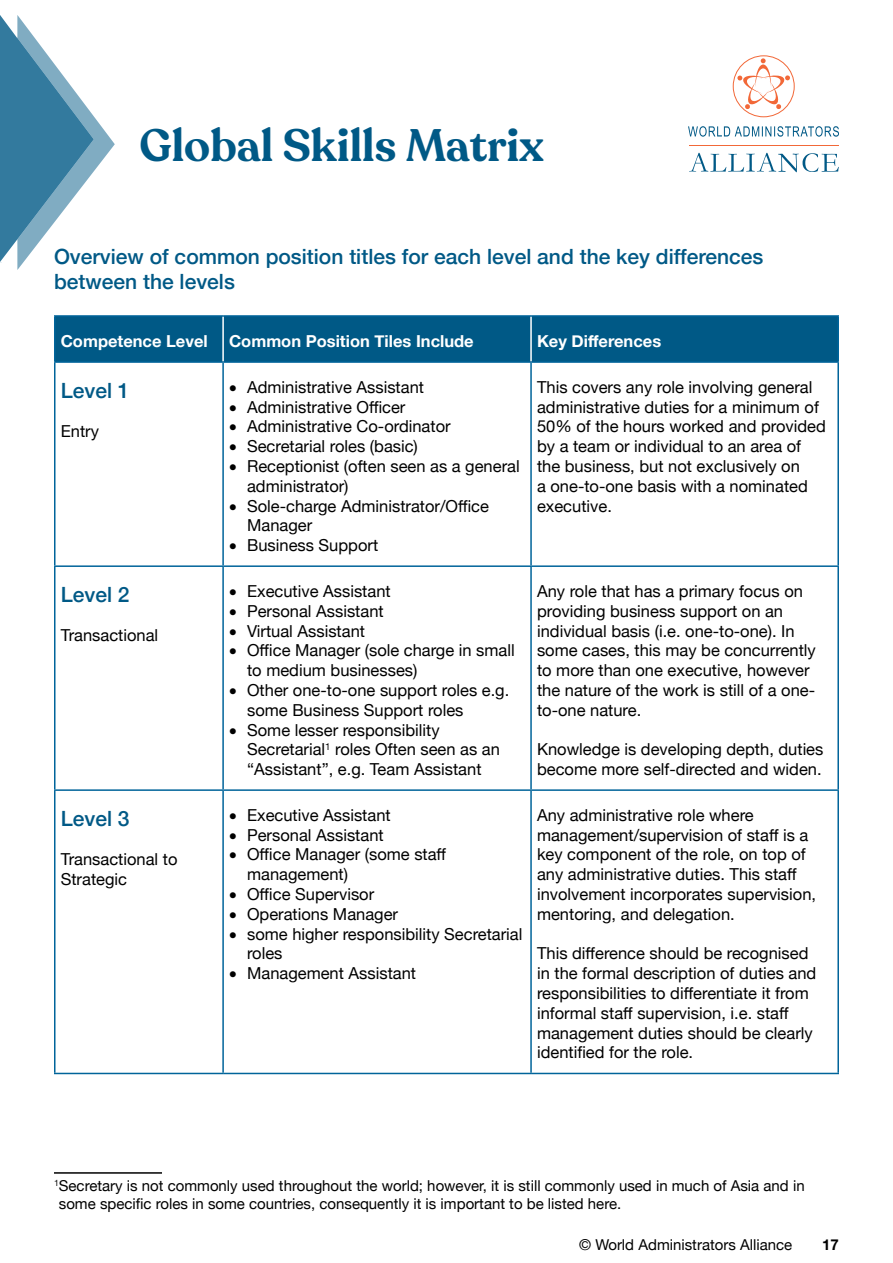
<style>
.page{position:relative;width:893px;height:1263px;background:#fff}
.page>*{position:absolute;margin:0;border:0;box-sizing:border-box;transform-origin:0 0}
.t1{font:600 45px "Recoleta";color:#005986}
.t2{font:500 21px/25.2px "Helvetica Neue";color:#005986}
.t3{font:16.5px/19.8px "Helvetica Neue";color:#000}
.t4{font:700 16.5px "Helvetica Neue";color:#fff}
.t5{font:15px/18px "Helvetica Neue";color:#000}
.t6{font:700 15px "Helvetica Neue";color:#000}
</style>
<div class="page">
<svg style="left:0;top:15px;width:115px;height:255px"></svg>
<div style="left:733px;top:55px;width:62px;height:62px;border:1px solid #f26838;border-radius:50%"></div>
<svg style="left:689px;top:153px;width:150px;height:19px"></svg>
<svg style="left:737px;top:58px;width:53px;height:51px"></svg>
<svg style="left:688px;top:126px;width:151px;height:11px"></svg>
<hr style="left:689px;top:145px;width:150px;height:1px;background:#f26838">
<div style="left:56px;top:317px;width:781px;height:44px;background:#005986"></div>
<hr style="left:54px;top:363px;width:2px;height:202px;background:#00649a">
<hr style="left:222px;top:363px;width:2px;height:202px;background:#00649a">
<hr style="left:530px;top:363px;width:2px;height:202px;background:#00649a">
<hr style="left:837px;top:363px;width:2px;height:202px;background:#00649a">
<hr style="left:54px;top:565px;width:169px;height:2px;background:#00649a">
<hr style="left:54px;top:567px;width:2px;height:222px;background:#00649a">
<hr style="left:223px;top:565px;width:308px;height:2px;background:#00649a">
<hr style="left:222px;top:567px;width:2px;height:222px;background:#00649a">
<hr style="left:531px;top:565px;width:308px;height:2px;background:#00649a">
<hr style="left:530px;top:567px;width:2px;height:222px;background:#00649a">
<hr style="left:837px;top:567px;width:2px;height:222px;background:#00649a">
<hr style="left:54px;top:789px;width:169px;height:2px;background:#00649a">
<hr style="left:54px;top:791px;width:2px;height:282px;background:#00649a">
<hr style="left:223px;top:789px;width:308px;height:2px;background:#00649a">
<hr style="left:222px;top:791px;width:2px;height:282px;background:#00649a">
<hr style="left:531px;top:789px;width:308px;height:2px;background:#00649a">
<hr style="left:530px;top:791px;width:2px;height:282px;background:#00649a">
<hr style="left:837px;top:791px;width:2px;height:282px;background:#00649a">
<hr style="left:54px;top:315px;width:169px;height:2px;background:#00649a">
<hr style="left:54px;top:317px;width:2px;height:44px;background:#00649a">
<hr style="left:223px;top:315px;width:308px;height:2px;background:#00649a">
<hr style="left:531px;top:315px;width:308px;height:2px;background:#00649a">
<hr style="left:837px;top:317px;width:2px;height:44px;background:#00649a">
<hr style="left:54px;top:361px;width:169px;height:2px;background:#00649a">
<hr style="left:223px;top:361px;width:308px;height:2px;background:#00649a">
<hr style="left:531px;top:361px;width:308px;height:2px;background:#00649a">
<hr style="left:54px;top:1073px;width:169px;height:1px;background:#00649a">
<hr style="left:223px;top:1073px;width:308px;height:1px;background:#00649a">
<hr style="left:531px;top:1073px;width:308px;height:1px;background:#00649a">
<hr style="left:222px;top:317px;width:2px;height:44px;background:#fff">
<hr style="left:530px;top:317px;width:2px;height:44px;background:#fff">
<hr style="left:54px;top:1172px;width:108px;height:2px;background:#000">
<h1 class="t1" style="left:140px;top:117px;width:406px">Global Skills Matrix</h1>
<p class="t2" style="left:54px;top:242px;width:711px">Overview of common position titles for each level and the key differences between the levels</p>
<p class="t4" style="left:61px;top:328px;width:148px">Competence Level</p>
<p class="t4" style="left:229px;top:328px;width:246px">Common Position Tiles Include</p>
<p class="t4" style="left:537px;top:328px;width:126px">Key Differences</p>
<p class="t2" style="left:61px;top:376px;width:70px">Level 1</p>
<p class="t3" style="left:61px;top:422px;width:40px">Entry</p>
<p class="t3" style="left:229px;top:378px;width:196px">• Administrative Assistant</p>
<p class="t3" style="left:229px;top:398px;width:178px">• Administrative Officer</p>
<p class="t3" style="left:229px;top:418px;width:223px">• Administrative Co-ordinator</p>
<p class="t3" style="left:229px;top:437px;width:190px">• Secretarial roles (basic)</p>
<p class="t3" style="left:247px;top:457px;width:274px;text-indent:-18px">• Receptionist (often seen as a general administrator)</p>
<p class="t3" style="left:247px;top:497px;width:243px;text-indent:-18px">• Sole-charge Administrator/Office<br>Manager</p>
<p class="t3" style="left:229px;top:536px;width:151px">• Business Support</p>
<p class="t3" style="left:537px;top:378px;width:290px">This covers any role involving general administrative duties for a minimum of 50% of the hours worked and provided by a team or individual to an area of the business, but not exclusively on<br>a one-to-one basis with a nominated executive.</p>
<p class="t2" style="left:61px;top:580px;width:70px">Level 2</p>
<p class="t3" style="left:61px;top:626px;width:99px">Transactional</p>
<p class="t2" style="left:61px;top:804px;width:70px">Level 3</p>
<p class="t3" style="left:61px;top:850px;width:118px">Transactional to<br>Strategic</p>
<p class="t3" style="left:229px;top:582px;width:163px">• Executive Assistant</p>
<p class="t3" style="left:229px;top:602px;width:156px">• Personal Assistant</p>
<p class="t3" style="left:229px;top:622px;width:137px">• Virtual Assistant</p>
<p class="t3" style="left:247px;top:641px;width:269px;text-indent:-18px">• Office Manager (sole charge in small to medium businesses)</p>
<p class="t3" style="left:247px;top:681px;width:264px;text-indent:-18px">• Other one-to-one support roles e.g. some Business Support roles</p>
<p class="t3" style="left:247px;top:721px;width:254px;text-indent:-18px">• Some lesser responsibility<br>Secretarial<sup>1</sup> roles Often seen as an “Assistant”, e.g. Team Assistant</p>
<p class="t3" style="left:229px;top:806px;width:163px">• Executive Assistant</p>
<p class="t3" style="left:229px;top:826px;width:156px">• Personal Assistant</p>
<p class="t3" style="left:247px;top:846px;width:201px;text-indent:-18px">• Office Manager (some staff management)</p>
<p class="t3" style="left:229px;top:885px;width:147px">• Office Supervisor</p>
<p class="t3" style="left:229px;top:905px;width:170px">• Operations Manager</p>
<p class="t3" style="left:247px;top:925px;width:277px;text-indent:-18px">• some higher responsibility Secretarial roles</p>
<p class="t3" style="left:229px;top:964px;width:189px">• Management Assistant</p>
<p class="t3" style="left:537px;top:582px;width:280px">Any role that has a primary focus on providing business support on an individual basis (i.e. one-to-one). In some cases, this may be concurrently to more than one executive, however the nature of the work is still of a one&shy;to-one nature.</p>
<p class="t3" style="left:537px;top:740px;width:288px">Knowledge is developing depth, duties become more self-directed and widen.</p>
<p class="t3" style="left:537px;top:806px;width:281px">Any administrative role where management/supervision of staff is a key component of the role, on top of any administrative duties. This staff involvement incorporates supervision, mentoring, and delegation.</p>
<p class="t3" style="left:537px;top:945px;width:281px">This difference should be recognised in the formal description of duties and responsibilities to differentiate it from informal staff supervision, i.e. staff management duties should be clearly identified for the role.</p>
<p class="t5" style="left:59px;top:1177px;width:747px;text-indent:-5px"><sup>1</sup>Secretary is not commonly used throughout the world; however, it is still commonly used in much of Asia and in some specific roles in some countries, consequently it is important to be listed here.</p>
<p class="t5" style="left:579px;top:1237px;width:215px">© World Administrators Alliance</p>
<p class="t6" style="left:822px;top:1233px;width:18px">17</p>
</div>
